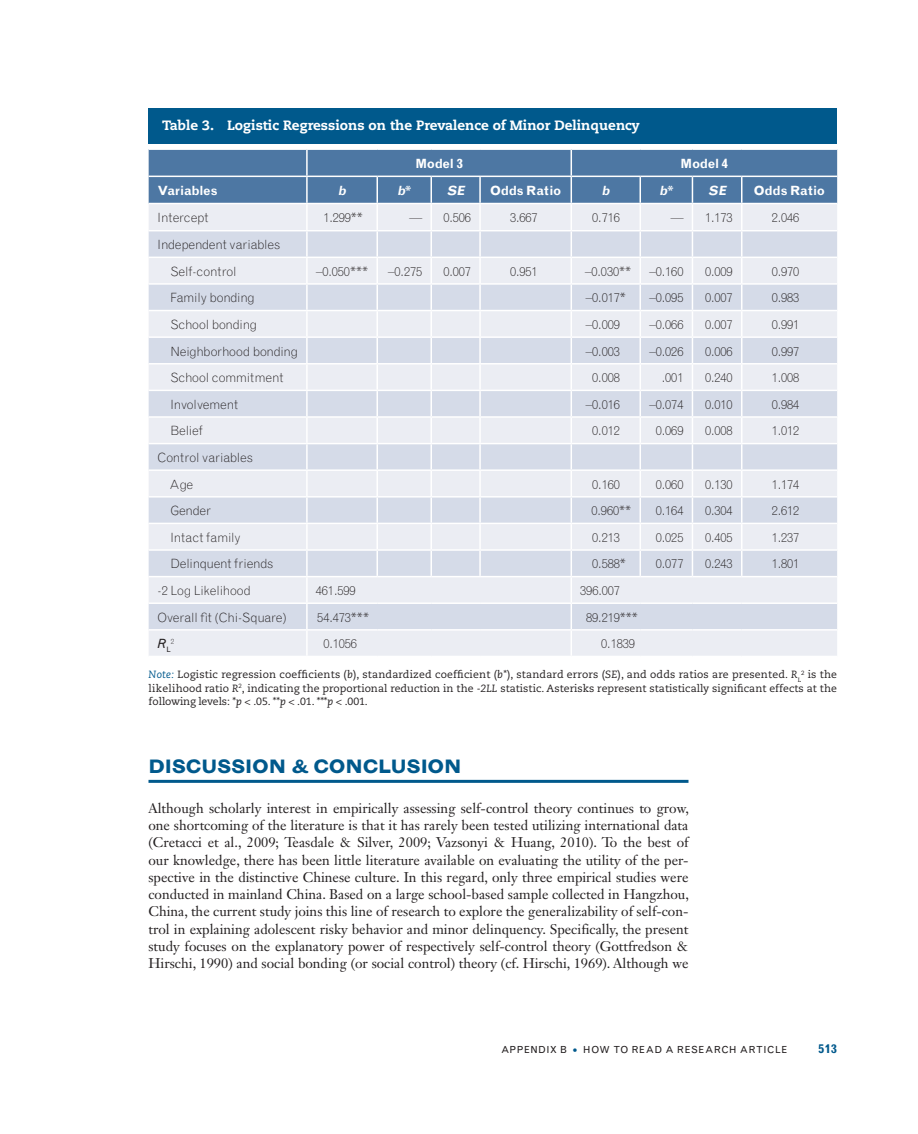
<style>
.page{position:relative;width:918px;height:1134px;background:#fff}
.page>*{position:absolute;margin:0;border:0;box-sizing:border-box;transform-origin:0 0}
.t1{font:700 expanded 19.5px "Grotesque";letter-spacing:-.01em;color:#00598c;scale:.95 1}
.TEXT{font:13.8px/17.2px "Janson Text LT Std";color:#231f20;text-align:justify}
.TC{font:800 13.5px "Caecilia LT Std";color:#fff}
.TT{font:300 12.75px "Grotesque";letter-spacing:-.005em;color:#231f20}
.TT-2{font:300 12.75px "Grotesque";letter-spacing:-.025em;color:#231f20}
.TCH{font:700 12.75px "Grotesque";letter-spacing:-.005em;color:#fff}
.TCH-2{font:italic 700 12.75px "Grotesque";color:#fff}
.TT-3{font:italic 12.75px "Grotesque";color:#231f20}
.t2{font:700 12px "Grotesque";color:#00598c}
.FSN{font:10.5px/13.5px "Caecilia LT Std";letter-spacing:.005em;color:#231f20;text-align:justify}
.t3{font:9.75px "Grotesque";letter-spacing:.05em;color:#231f20}
.TT-4{font:300 7.5px "Grotesque";color:#231f20}
.s1{font-style:normal}
.s2{font-style:italic;color:#00598c}
.s3{font-style:italic}
.s4{color:#00598c}
</style>
<div class="page">
<svg style="left:149px;top:150px;width:688px;height:506px;background:#d3dae7"></svg>
<hr style="left:640px;top:629px;width:52px;height:2px;background:#fff">
<hr style="left:692px;top:629px;width:50px;height:2px;background:#fff">
<hr style="left:742px;top:629px;width:95px;height:2px;background:#fff">
<hr style="left:149px;top:176px;width:158px;height:1px;background:#fff">
<hr style="left:307px;top:176px;width:70px;height:1px;background:#fff">
<hr style="left:377px;top:176px;width:54px;height:1px;background:#fff">
<hr style="left:431px;top:176px;width:49px;height:1px;background:#fff">
<hr style="left:480px;top:176px;width:91px;height:1px;background:#fff">
<hr style="left:571px;top:176px;width:69px;height:1px;background:#fff">
<hr style="left:640px;top:176px;width:52px;height:1px;background:#fff">
<hr style="left:692px;top:176px;width:50px;height:1px;background:#fff">
<hr style="left:742px;top:176px;width:95px;height:1px;background:#fff">
<hr style="left:149px;top:203px;width:158px;height:1px;background:#fff">
<hr style="left:307px;top:203px;width:70px;height:1px;background:#fff">
<hr style="left:377px;top:203px;width:54px;height:1px;background:#fff">
<hr style="left:431px;top:203px;width:49px;height:1px;background:#fff">
<hr style="left:480px;top:203px;width:91px;height:1px;background:#fff">
<hr style="left:571px;top:203px;width:69px;height:1px;background:#fff">
<hr style="left:640px;top:203px;width:52px;height:1px;background:#fff">
<hr style="left:692px;top:203px;width:50px;height:1px;background:#fff">
<hr style="left:742px;top:203px;width:95px;height:1px;background:#fff">
<div style="left:148px;top:108px;width:689px;height:36px;background:#00598c"></div>
<hr style="left:148px;top:780px;width:540px;height:3px;background:#00598c">
<p class="TC" style="left:162px;top:117px;width:479px">Table 3. Logistic Regressions on the Prevalence of Minor Delinquency</p>
<p class="TCH" style="left:415px;top:156px;width:49px">Model 3</p>
<p class="TCH" style="left:680px;top:156px;width:49px">Model 4</p>
<p class="TCH" style="left:158px;top:183px;width:61px">Variables</p>
<p class="TCH-2" style="left:338px;top:183px;width:12px">b</p>
<p class="TCH-2" style="left:397px;top:183px;width:16px">b<span class="s1">*</span></p>
<p class="TCH-2" style="left:446px;top:183px;width:23px">SE</p>
<p class="TCH" style="left:490px;top:183px;width:73px">Odds Ratio</p>
<p class="TCH-2" style="left:602px;top:183px;width:12px">b</p>
<p class="TCH-2" style="left:659px;top:183px;width:16px">b<span class="s1">*</span></p>
<p class="TCH-2" style="left:708px;top:183px;width:23px">SE</p>
<p class="TCH" style="left:754px;top:183px;width:73px">Odds Ratio</p>
<p class="TT" style="left:158px;top:210px;width:52px">Intercept</p>
<p class="TT" style="left:323px;top:210px;width:41px">1.299**</p>
<p class="TT" style="left:410px;top:210px;width:14px">—</p>
<p class="TT" style="left:443px;top:210px;width:29px">0.506</p>
<p class="TT" style="left:510px;top:210px;width:29px">3.667</p>
<p class="TT" style="left:592px;top:210px;width:29px">0.716</p>
<p class="TT" style="left:671px;top:210px;width:14px">—</p>
<p class="TT" style="left:705px;top:210px;width:29px">1.173</p>
<p class="TT" style="left:772px;top:210px;width:29px">2.046</p>
<p class="TT-2" style="left:158px;top:237px;width:124px">Independent variables</p>
<p class="TT" style="left:170px;top:263px;width:68px">Self-control</p>
<p class="TT" style="left:316px;top:263px;width:54px">–0.050***</p>
<p class="TT" style="left:388px;top:263px;width:35px">–0.275</p>
<p class="TT" style="left:443px;top:263px;width:29px">0.007</p>
<p class="TT" style="left:510px;top:263px;width:29px">0.951</p>
<p class="TT" style="left:585px;top:263px;width:48px">–0.030**</p>
<p class="TT" style="left:650px;top:263px;width:35px">–0.160</p>
<p class="TT" style="left:705px;top:263px;width:29px">0.009</p>
<p class="TT" style="left:772px;top:263px;width:29px">0.970</p>
<p class="TT-2" style="left:170px;top:290px;width:86px">Family bonding</p>
<p class="TT" style="left:586px;top:290px;width:41px">–0.017*</p>
<p class="TT" style="left:650px;top:290px;width:35px">–0.095</p>
<p class="TT" style="left:705px;top:290px;width:29px">0.007</p>
<p class="TT" style="left:772px;top:290px;width:29px">0.983</p>
<p class="TT-2" style="left:170px;top:317px;width:88px">School bonding</p>
<p class="TT" style="left:586px;top:317px;width:35px">–0.009</p>
<p class="TT" style="left:650px;top:317px;width:35px">–0.066</p>
<p class="TT" style="left:705px;top:317px;width:29px">0.007</p>
<p class="TT" style="left:772px;top:317px;width:29px">0.991</p>
<p class="TT-2" style="left:170px;top:343px;width:129px">Neighborhood bonding</p>
<p class="TT" style="left:586px;top:343px;width:35px">–0.003</p>
<p class="TT" style="left:650px;top:343px;width:35px">–0.026</p>
<p class="TT" style="left:705px;top:343px;width:29px">0.006</p>
<p class="TT" style="left:772px;top:343px;width:29px">0.997</p>
<p class="TT" style="left:170px;top:370px;width:115px">School commitment</p>
<p class="TT" style="left:592px;top:370px;width:29px">0.008</p>
<p class="TT" style="left:662px;top:370px;width:23px">.001</p>
<p class="TT" style="left:705px;top:370px;width:29px">0.240</p>
<p class="TT" style="left:772px;top:370px;width:29px">1.008</p>
<p class="TT" style="left:170px;top:397px;width:69px">Involvement</p>
<p class="TT" style="left:586px;top:397px;width:35px">–0.016</p>
<p class="TT" style="left:650px;top:397px;width:35px">–0.074</p>
<p class="TT" style="left:705px;top:397px;width:29px">0.010</p>
<p class="TT" style="left:772px;top:397px;width:29px">0.984</p>
<p class="TT" style="left:170px;top:423px;width:34px">Belief</p>
<p class="TT" style="left:592px;top:423px;width:29px">0.012</p>
<p class="TT" style="left:656px;top:423px;width:29px">0.069</p>
<p class="TT" style="left:705px;top:423px;width:29px">0.008</p>
<p class="TT" style="left:772px;top:423px;width:29px">1.012</p>
<p class="TT" style="left:158px;top:450px;width:97px">Control variables</p>
<p class="TT" style="left:170px;top:476px;width:25px">Age</p>
<p class="TT" style="left:592px;top:476px;width:29px">0.160</p>
<p class="TT" style="left:656px;top:476px;width:29px">0.060</p>
<p class="TT" style="left:705px;top:476px;width:29px">0.130</p>
<p class="TT" style="left:772px;top:476px;width:29px">1.174</p>
<p class="TT" style="left:170px;top:503px;width:42px">Gender</p>
<p class="TT" style="left:592px;top:503px;width:41px">0.960**</p>
<p class="TT" style="left:656px;top:503px;width:29px">0.164</p>
<p class="TT" style="left:705px;top:503px;width:29px">0.304</p>
<p class="TT" style="left:772px;top:503px;width:29px">2.612</p>
<p class="TT" style="left:170px;top:530px;width:72px">Intact family</p>
<p class="TT" style="left:592px;top:530px;width:29px">0.213</p>
<p class="TT" style="left:656px;top:530px;width:29px">0.025</p>
<p class="TT" style="left:705px;top:530px;width:29px">0.405</p>
<p class="TT" style="left:772px;top:530px;width:29px">1.237</p>
<p class="TT-2" style="left:170px;top:556px;width:105px">Delinquent friends</p>
<p class="TT" style="left:592px;top:556px;width:35px">0.588*</p>
<p class="TT" style="left:656px;top:556px;width:29px">0.077</p>
<p class="TT" style="left:705px;top:556px;width:29px">0.243</p>
<p class="TT" style="left:772px;top:556px;width:29px">1.801</p>
<p class="TT" style="left:158px;top:583px;width:95px">-2 Log Likelihood</p>
<p class="TT" style="left:316px;top:583px;width:41px">461.599</p>
<p class="TT" style="left:580px;top:583px;width:41px">396.007</p>
<p class="TT" style="left:158px;top:609px;width:131px">Overall fit (Chi-Square)</p>
<p class="TT" style="left:317px;top:609px;width:53px">54.473***</p>
<p class="TT" style="left:586px;top:609px;width:53px">89.219***</p>
<p class="TT-3" style="left:158px;top:636px;width:15px">R<sub>L</sub></p>
<p class="TT-4" style="left:171px;top:637px;width:5px">2</p>
<p class="TT" style="left:323px;top:636px;width:35px">0.1056</p>
<p class="TT" style="left:601px;top:636px;width:35px">0.1839</p>
<p class="FSN" style="left:149px;top:668px;width:690px"><span class="s2">Note:</span> Logistic regression coefficients (<span class="s3">b</span>), standardized coefficient (<span class="s3">b*</span>), standard errors (<span class="s3">SE</span>), and odds ratios are presented. <span class="s3">R</span><sub>L</sub><sup>2</sup> is the likelihood ratio <span class="s3">R</span><sup>2</sup>, indicating the proportional reduction in the <span class="s3">-2LL</span> statistic. Asterisks represent statistically significant effects at the following levels: *<span class="s3">p</span> &lt; .05. **<span class="s3">p</span> &lt; .01. ***<span class="s3">p</span> &lt; .001.</p>
<h1 class="t1" style="left:148px;top:755px;width:331px">DISCUSSION &amp; CONCLUSION</h1>
<p class="TEXT" style="left:148px;top:799px;width:542px">Although scholarly interest in empirically assessing self‑control theory continues to grow, one shortcoming of the literature is that it has rarely been tested utilizing international data (Cretacci et al., 2009; Teasdale &amp; Silver, 2009; Vazsonyi &amp; Huang, 2010). To the best of our knowledge, there has been little literature available on evaluating the utility of the per&shy;spective in the distinctive Chinese culture. In this regard, only three empirical studies were conducted in mainland China. Based on a large school‑based sample collected in Hangzhou, China, the current study joins this line of research to explore the generalizability of self‑con&shy;trol in explaining adolescent risky behavior and minor delinquency. Specifically, the present study focuses on the explanatory power of respectively self‑control theory (Gottfredson &amp; Hirschi, 1990) and social bonding (or social control) theory (cf. Hirschi, 1969). Although we</p>
<p class="t3" style="left:501px;top:1044px;width:100px">APPENDIX B <span class="s4">•</span> HOW</p>
<p class="t3" style="left:613px;top:1044px;width:34px">TO READ</p>
<p class="t3" style="left:666px;top:1044px;width:28px">A RESEARCH</p>
<p class="t3" style="left:740px;top:1044px;width:17px">ARTICLE</p>
<p class="t2" style="left:819px;top:1042px;width:20px">513</p>
</div>
